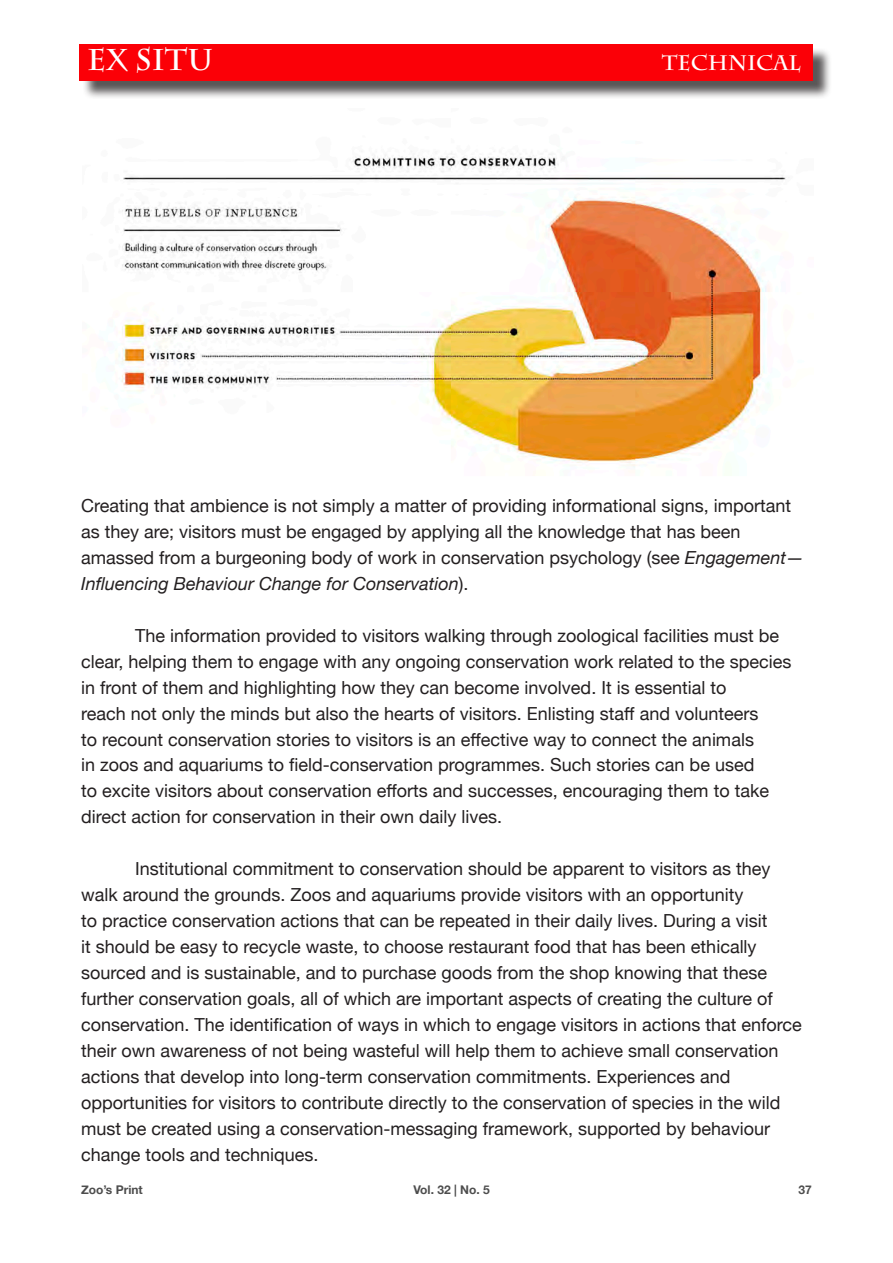
<style>
.page{position:relative;width:893px;height:1263px;background:#fff}
.page>*{position:absolute;margin:0;border:0;box-sizing:border-box;transform-origin:0 0}
.t1{font:700 30px "Charlemagne Std";color:#fff}
.t2{font:700 21px "Charlemagne Std";color:#fff}
.t3{font:18px/26px "Helvetica Neue";color:#231f20}
.t4{font:700 12px "Helvetica Neue";color:#4d4d4d}
.s1{font-style:italic}
</style>
<div class="page">
<div style="left:82px;top:47px;width:750px;height:53px;background:#231f20;opacity:.75"></div>
<div style="left:80px;top:45px;width:733px;height:36px;background:#fb0007"></div>
<img style="left:116px;top:153px;width:670px;height:315px">
<h1 class="t1" style="left:87px;top:43px;width:127px">EX SITU</h1>
<p class="t2" style="left:662px;top:51px;width:141px">TECHNICAL</p>
<p class="t3" style="left:81px;top:494px;width:724px">Creating that ambience is not simply a matter of providing informational signs, important as they are; visitors must be engaged by applying all the knowledge that has been amassed from a burgeoning body of work in conservation psychology (see <span class="s1">Engagement— Influencing Behaviour Change for Conservation</span>).</p>
<p class="t3" style="left:135px;top:623px;width:646px">The information provided to visitors walking through zoological facilities must be</p>
<p class="t3" style="left:81px;top:649px;width:712px">clear, helping them to engage with any ongoing conservation work related to the species</p>
<p class="t3" style="left:81px;top:675px;width:647px">in front of them and highlighting how they can become involved. It is essential to</p>
<p class="t3" style="left:81px;top:701px;width:679px">reach not only the minds but also the hearts of visitors. Enlisting staff and volunteers</p>
<p class="t3" style="left:81px;top:727px;width:674px">to recount conservation stories to visitors is an effective way to connect the animals</p>
<p class="t3" style="left:81px;top:753px;width:675px">in zoos and aquariums to field-conservation programmes. Such stories can be used</p>
<p class="t3" style="left:81px;top:779px;width:689px">to excite visitors about conservation efforts and successes, encouraging them to take</p>
<p class="t3" style="left:81px;top:805px;width:423px">direct action for conservation in their own daily lives.</p>
<p class="t3" style="left:135px;top:857px;width:637px">Institutional commitment to conservation should be apparent to visitors as they</p>
<p class="t3" style="left:81px;top:883px;width:664px">walk around the grounds. Zoos and aquariums provide visitors with an opportunity</p>
<p class="t3" style="left:81px;top:909px;width:722px">to practice conservation actions that can be repeated in their daily lives. During a visit<br>it should be easy to recycle waste, to choose restaurant food that has been ethically sourced and is sustainable, and to purchase goods from the shop knowing that these further conservation goals, all of which are important aspects of creating the culture of conservation. The identification of ways in which to engage visitors in actions that enforce their own awareness of not being wasteful will help them to achieve small conservation actions that develop into long-term conservation commitments. Experiences and opportunities for visitors to contribute directly to the conservation of species in the wild must be created using a conservation-messaging framework, supported by behaviour change tools and techniques.</p>
<p class="t4" style="left:81px;top:1180px;width:63px">Zoo’s Print</p>
<p class="t4" style="left:413px;top:1180px;width:78px">Vol. 32 | No. 5</p>
<p class="t4" style="left:799px;top:1180px;width:15px">37</p>
</div>
